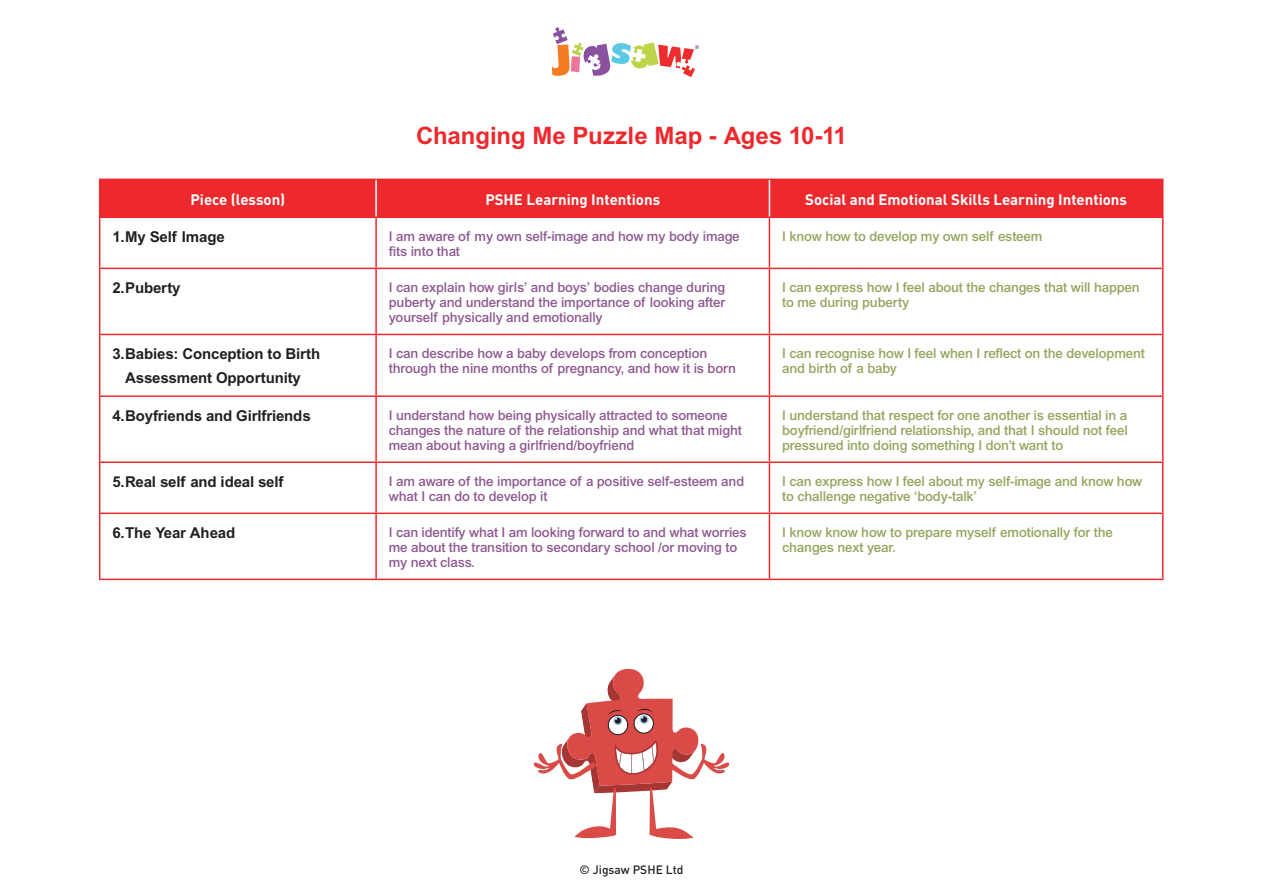
<style>
.page{position:relative;width:1263px;height:893px;background:#fff}
.page>*{position:absolute;margin:0;border:0;box-sizing:border-box;transform-origin:0 0}
.t1{font:700 24px "Arial";letter-spacing:-.005em;color:#ee292d}
.t2{font:700 15px "Arial";letter-spacing:-.01em;color:#231f20}
.t3{font:700 15px "DIN";color:#fff}
.t4{font:500 13.5px/15px "Arial";letter-spacing:-.01em;color:#8e5891}
.t5{font:500 13.5px/15px "Arial";letter-spacing:-.01em;color:#92a55b}
.t6{font:500 12px "DIN";color:#231f20}
</style>
<div class="page">
<svg style="left:552px;top:27px;width:147px;height:50px"></svg>
<div style="left:100px;top:180px;width:1062px;height:37px;background:#ee292d"></div>
<hr style="left:99px;top:217px;width:277px;height:1px;background:#ee292d">
<hr style="left:99px;top:218px;width:1px;height:50px;background:#ee292d">
<hr style="left:376px;top:217px;width:393px;height:1px;background:#ee292d">
<hr style="left:375px;top:218px;width:2px;height:50px;background:#ee292d">
<hr style="left:769px;top:217px;width:394px;height:1px;background:#ee292d">
<hr style="left:769px;top:218px;width:1px;height:50px;background:#ee292d">
<hr style="left:1162px;top:218px;width:1px;height:50px;background:#ee292d">
<hr style="left:99px;top:268px;width:277px;height:1px;background:#ee292d">
<hr style="left:99px;top:269px;width:1px;height:65px;background:#ee292d">
<hr style="left:376px;top:268px;width:393px;height:1px;background:#ee292d">
<hr style="left:375px;top:269px;width:2px;height:65px;background:#ee292d">
<hr style="left:769px;top:268px;width:394px;height:1px;background:#ee292d">
<hr style="left:769px;top:269px;width:1px;height:65px;background:#ee292d">
<hr style="left:1162px;top:269px;width:1px;height:65px;background:#ee292d">
<hr style="left:99px;top:334px;width:277px;height:1px;background:#ee292d">
<hr style="left:99px;top:335px;width:1px;height:60px;background:#ee292d">
<hr style="left:376px;top:334px;width:393px;height:1px;background:#ee292d">
<hr style="left:375px;top:335px;width:2px;height:60px;background:#ee292d">
<hr style="left:769px;top:334px;width:394px;height:1px;background:#ee292d">
<hr style="left:769px;top:335px;width:1px;height:60px;background:#ee292d">
<hr style="left:1162px;top:335px;width:1px;height:60px;background:#ee292d">
<hr style="left:99px;top:395px;width:277px;height:2px;background:#ee292d">
<hr style="left:99px;top:397px;width:1px;height:64px;background:#ee292d">
<hr style="left:376px;top:395px;width:393px;height:2px;background:#ee292d">
<hr style="left:375px;top:397px;width:2px;height:64px;background:#ee292d">
<hr style="left:769px;top:395px;width:394px;height:2px;background:#ee292d">
<hr style="left:769px;top:397px;width:1px;height:64px;background:#ee292d">
<hr style="left:1162px;top:397px;width:1px;height:64px;background:#ee292d">
<hr style="left:99px;top:461px;width:277px;height:2px;background:#ee292d">
<hr style="left:99px;top:463px;width:1px;height:50px;background:#ee292d">
<hr style="left:376px;top:461px;width:393px;height:2px;background:#ee292d">
<hr style="left:375px;top:463px;width:2px;height:50px;background:#ee292d">
<hr style="left:769px;top:461px;width:394px;height:2px;background:#ee292d">
<hr style="left:769px;top:463px;width:1px;height:50px;background:#ee292d">
<hr style="left:1162px;top:463px;width:1px;height:50px;background:#ee292d">
<hr style="left:99px;top:513px;width:277px;height:1px;background:#ee292d">
<hr style="left:99px;top:514px;width:1px;height:65px;background:#ee292d">
<hr style="left:376px;top:513px;width:393px;height:1px;background:#ee292d">
<hr style="left:375px;top:514px;width:2px;height:65px;background:#ee292d">
<hr style="left:769px;top:513px;width:394px;height:1px;background:#ee292d">
<hr style="left:769px;top:514px;width:1px;height:65px;background:#ee292d">
<hr style="left:1162px;top:514px;width:1px;height:65px;background:#ee292d">
<hr style="left:99px;top:579px;width:277px;height:1px;background:#ee292d">
<hr style="left:376px;top:579px;width:393px;height:1px;background:#ee292d">
<hr style="left:769px;top:579px;width:394px;height:1px;background:#ee292d">
<hr style="left:99px;top:179px;width:277px;height:1px;background:#ee292d">
<hr style="left:99px;top:180px;width:1px;height:37px;background:#ee292d">
<hr style="left:376px;top:179px;width:393px;height:1px;background:#ee292d">
<hr style="left:769px;top:179px;width:394px;height:1px;background:#ee292d">
<hr style="left:1162px;top:180px;width:1px;height:37px;background:#ee292d">
<hr style="left:375px;top:180px;width:2px;height:37px;background:#fff">
<hr style="left:769px;top:180px;width:1px;height:37px;background:#fff">
<svg style="left:533px;top:668px;width:197px;height:171px"></svg>
<p class="t1" style="left:416px;top:122px;width:432px">Changing Me Puzzle Map - Ages 10-11</p>
<p class="t3" style="left:190px;top:189px;width:96px">Piece (lesson)</p>
<p class="t3" style="left:485px;top:189px;width:176px">PSHE Learning Intentions</p>
<p class="t3" style="left:805px;top:189px;width:323px">Social and Emotional Skills Learning Intentions</p>
<p class="t2" style="left:112px;top:228px;width:114px">1.My Self Image</p>
<p class="t4" style="left:389px;top:228px;width:352px">I am aware of my own self-image and how my body image fits into that</p>
<p class="t5" style="left:782px;top:228px;width:262px">I know how to develop my own self esteem</p>
<p class="t2" style="left:112px;top:279px;width:70px">2.Puberty</p>
<p class="t4" style="left:389px;top:279px;width:338px;text-align:justify">I can explain how girls’ and boys’ bodies change during puberty and understand the importance of looking after yourself physically and emotionally</p>
<p class="t5" style="left:782px;top:279px;width:359px">I can express how I feel about the changes that will happen to me during puberty</p>
<p class="t2" style="left:112px;top:345px;width:209px">3.Babies: Conception to Birth</p>
<p class="t2" style="left:125px;top:369px;width:177px">Assessment Opportunity</p>
<p class="t4" style="left:389px;top:345px;width:348px">I can describe how a baby develops from conception through the nine months of pregnancy, and how it is born</p>
<p class="t5" style="left:782px;top:345px;width:364px">I can recognise how I feel when I reflect on the development and birth of a baby</p>
<p class="t2" style="left:112px;top:407px;width:200px">4.Boyfriends and Girlfriends</p>
<p class="t4" style="left:389px;top:407px;width:355px">I understand how being physically attracted to someone changes the nature of the relationship and what that might mean about having a girlfriend/boyfriend</p>
<p class="t5" style="left:782px;top:407px;width:347px;text-align:justify">I understand that respect for one another is essential in a boyfriend/girlfriend relationship, and that I should not feel pressured into doing something I don’t want to</p>
<p class="t2" style="left:112px;top:473px;width:173px">5.Real self and ideal self</p>
<p class="t4" style="left:389px;top:473px;width:357px">I am aware of the importance of a positive self-esteem and what I can do to develop it</p>
<p class="t5" style="left:782px;top:473px;width:362px">I can express how I feel about my self-image and know how to challenge negative ‘body-talk’</p>
<p class="t2" style="left:112px;top:524px;width:124px">6.The Year Ahead</p>
<p class="t4" style="left:389px;top:524px;width:359px">I can identify what I am looking forward to and what worries me about the transition to secondary school /or moving to my next class.</p>
<p class="t5" style="left:782px;top:524px;width:332px">I know know how to prepare myself emotionally for the changes next year.</p>
<p class="t6" style="left:579px;top:862px;width:105px">© Jigsaw PSHE Ltd</p>
</div>
